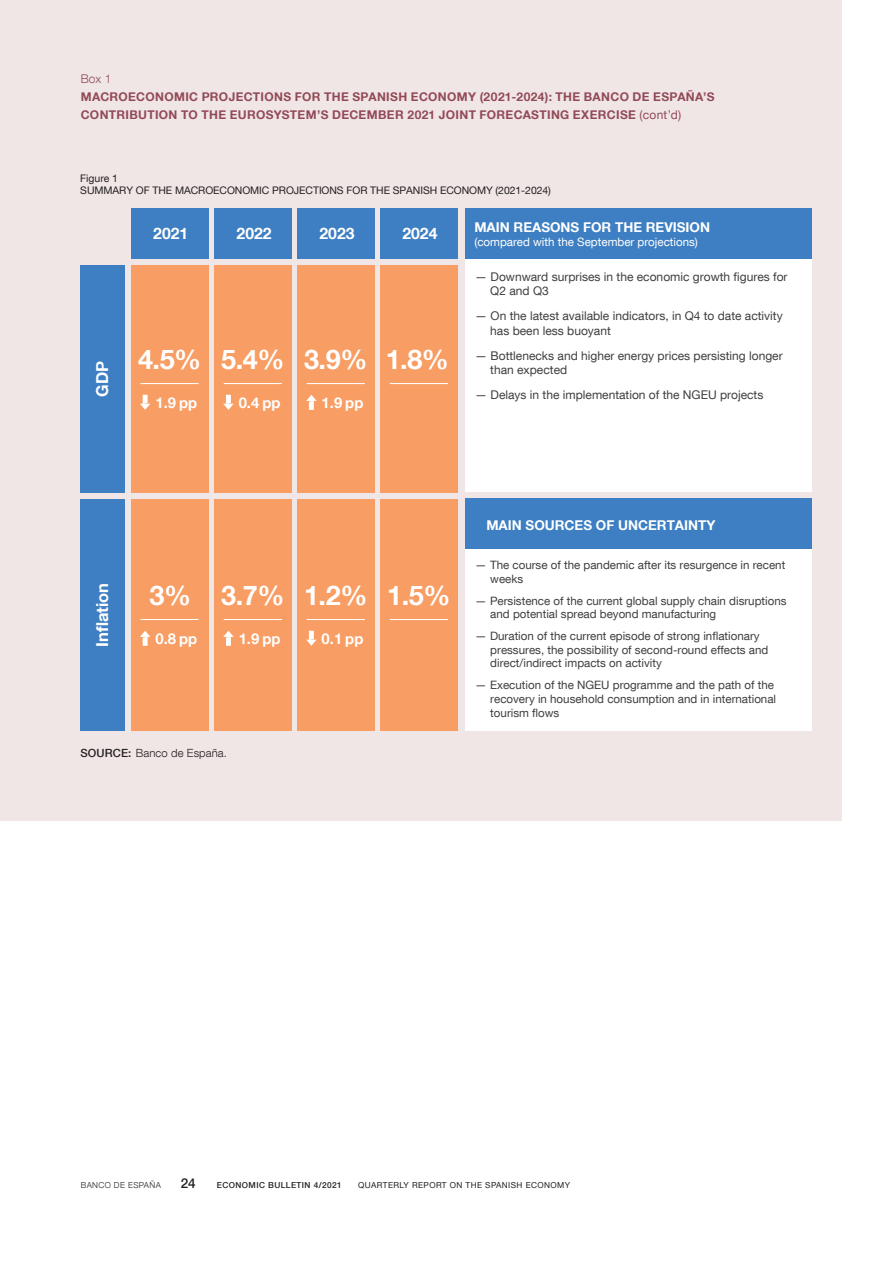
<style>
.page{position:relative;width:893px;height:1263px;background:#fff}
.page>*{position:absolute;margin:0;border:0;box-sizing:border-box;transform-origin:0 0}
.t1{font:700 27px "Bd E Neue Helvetica";color:#fff}
.t2{font:700 16.5px "Bd E Neue Helvetica";color:#fff}
.t3{font:700 15.75px "Bd E Neue Helvetica";color:#fff}
.t4{font:700 14.85px "Bd E Neue Helvetica";color:#fff}
.t5{font:700 13.5px "Bd E Neue Helvetica";color:#fff}
.t6{font:500 13.5px "Bd E Neue Helvetica";color:#231f20}
.t7{font:12px/14.4px "Bd E Neue Helvetica";color:#3e3e3f}
.t8{font:700 12px/18px "Bd E Neue Helvetica";letter-spacing:.03em;color:#924957}
.t9{font:300 12px "Bd E Neue Helvetica";color:#924957}
.t10{font:11.55px/13.8px "Bd E Neue Helvetica";color:#3e3e3f}
.t11{font:11.55px "Bd E Neue Helvetica";color:#fff}
.t12{font:300 11.25px "Bd E Neue Helvetica";letter-spacing:.01em;color:#231f20}
.t13{font:10.5px/12.6px "Bd E Neue Helvetica";letter-spacing:-.005em;color:#231f20}
.t14{font:8.25px "Bd E Neue Helvetica";letter-spacing:.05em;color:#231f20}
.t15{font:500 8.25px "Bd E Neue Helvetica";letter-spacing:.05em;color:#231f20}
.t16{font:300 8.25px "Bd E Neue Helvetica";letter-spacing:.05em;color:#231f20}
.s1{font-weight:400}
.s2{font-weight:500}
</style>
<div class="page">
<div style="left:0;top:0;width:842px;height:821px;background:#f0e6e6"></div>
<div style="left:465px;top:209px;width:347px;height:283px;background:#fff"></div>
<div style="left:465px;top:209px;width:347px;height:50px;background:#3d7fc2"></div>
<div style="left:131px;top:209px;width:77px;height:50px;background:#3d7fc2"></div>
<div style="left:131px;top:265px;width:77px;height:227px;background:#f89d63"></div>
<div style="left:80px;top:265px;width:45px;height:227px;background:#3d7fc2"></div>
<div style="left:80px;top:499px;width:45px;height:231px;background:#3d7fc2"></div>
<div style="left:214px;top:209px;width:78px;height:50px;background:#3d7fc2"></div>
<div style="left:297px;top:209px;width:78px;height:50px;background:#3d7fc2"></div>
<div style="left:380px;top:209px;width:78px;height:50px;background:#3d7fc2"></div>
<div style="left:465px;top:499px;width:347px;height:231px;background:#fff"></div>
<div style="left:465px;top:499px;width:347px;height:50px;background:#3d7fc2"></div>
<div style="left:214px;top:265px;width:78px;height:227px;background:#f89d63"></div>
<div style="left:297px;top:265px;width:78px;height:227px;background:#f89d63"></div>
<div style="left:380px;top:265px;width:78px;height:227px;background:#f89d63"></div>
<hr style="left:140px;top:383px;width:59px;height:1px;background:#fff">
<svg style="left:140px;top:395px;width:10px;height:15px"></svg>
<hr style="left:224px;top:383px;width:58px;height:1px;background:#fff">
<svg style="left:223px;top:395px;width:11px;height:15px"></svg>
<hr style="left:307px;top:383px;width:58px;height:1px;background:#fff">
<svg style="left:306px;top:395px;width:11px;height:15px"></svg>
<hr style="left:390px;top:383px;width:58px;height:1px;background:#fff">
<div style="left:131px;top:499px;width:77px;height:231px;background:#f89d63"></div>
<div style="left:214px;top:499px;width:78px;height:231px;background:#f89d63"></div>
<div style="left:297px;top:499px;width:78px;height:231px;background:#f89d63"></div>
<div style="left:380px;top:499px;width:78px;height:231px;background:#f89d63"></div>
<hr style="left:140px;top:619px;width:59px;height:1px;background:#fff">
<svg style="left:140px;top:631px;width:10px;height:15px"></svg>
<hr style="left:224px;top:619px;width:58px;height:1px;background:#fff">
<svg style="left:223px;top:631px;width:11px;height:15px"></svg>
<hr style="left:307px;top:619px;width:58px;height:1px;background:#fff">
<svg style="left:306px;top:631px;width:11px;height:15px"></svg>
<hr style="left:390px;top:619px;width:58px;height:1px;background:#fff">
<p class="t9" style="left:81px;top:72px;width:32px">Box 1</p>
<p class="t8" style="left:81px;top:88px;width:635px">MACROECONOMIC PROJECTIONS FOR THE SPANISH ECONOMY (2021-2024): THE BANCO DE ESPAÑA’S<br>CONTRIBUTION TO THE EUROSYSTEM’S DECEMBER 2021 JOINT FORECASTING EXERCISE <span class="s1">(cont’d)</span></p>
<p class="t13" style="left:80px;top:171px;width:472px">Figure 1<br>SUMMARY OF THE MACROECONOMIC PROJECTIONS FOR THE SPANISH ECONOMY (2021-2024)</p>
<p class="t5" style="left:474px;top:218px;width:237px">MAIN REASONS FOR THE REVISION</p>
<p class="t11" style="left:474px;top:235px;width:225px">(compared with the September projections)</p>
<p class="t7" style="left:490px;top:269px;width:299px;text-indent:-15px">— Downward surprises in the economic growth figures for<br>Q2 and Q3</p>
<p class="t7" style="left:490px;top:308px;width:294px;text-indent:-15px">— On the latest available indicators, in Q4 to date activity has been less buoyant</p>
<p class="t7" style="left:490px;top:348px;width:294px;text-indent:-15px">— Bottlenecks and higher energy prices persisting longer than expected</p>
<p class="t7" style="left:475px;top:387px;width:290px">— Delays in the implementation of the NGEU projects</p>
<p class="t3" style="left:153px;top:223px;width:37px">2021</p>
<p class="t3" style="left:237px;top:223px;width:37px">2022</p>
<p class="t3" style="left:319px;top:223px;width:37px">2023</p>
<p class="t3" style="left:402px;top:223px;width:37px">2024</p>
<p class="t1" style="left:138px;top:342px;width:65px">4.5%</p>
<p class="t4" style="left:155px;top:394px;width:43px">1.9 pp</p>
<p class="t1" style="left:221px;top:342px;width:65px">5.4%</p>
<p class="t4" style="left:239px;top:394px;width:43px">0.4 pp</p>
<p class="t1" style="left:304px;top:342px;width:65px">3.9%</p>
<p class="t4" style="left:322px;top:394px;width:43px">1.9 pp</p>
<p class="t1" style="left:386px;top:342px;width:65px">1.8%</p>
<p class="t2" style="left:92px;top:397px;width:37px;rotate:-90deg">GDP</p>
<p class="t2" style="left:92px;top:647px;width:66px;rotate:-90deg">Inflation</p>
<p class="t1" style="left:149px;top:578px;width:43px">3%</p>
<p class="t4" style="left:155px;top:630px;width:43px">0.8 pp</p>
<p class="t1" style="left:221px;top:578px;width:65px">3.7%</p>
<p class="t4" style="left:239px;top:630px;width:43px">1.9 pp</p>
<p class="t1" style="left:304px;top:578px;width:65px">1.2%</p>
<p class="t4" style="left:322px;top:630px;width:43px">0.1 pp</p>
<p class="t1" style="left:387px;top:578px;width:65px">1.5%</p>
<p class="t12" style="left:80px;top:746px;width:148px"><span class="s2">SOURCE:</span> Banco de España.</p>
<p class="t5" style="left:486px;top:516px;width:231px">MAIN SOURCES OF UNCERTAINTY</p>
<p class="t10" style="left:490px;top:558px;width:296px;text-indent:-15px">— The course of the pandemic after its resurgence in recent weeks</p>
<p class="t10" style="left:490px;top:593px;width:298px;text-indent:-15px">— Persistence of the current global supply chain disruptions and potential spread beyond manufacturing</p>
<p class="t10" style="left:490px;top:628px;width:280px;text-indent:-15px">— Duration of the current episode of strong inflationary pressures, the possibility of second-round effects and direct/indirect impacts on activity</p>
<p class="t10" style="left:490px;top:677px;width:287px;text-indent:-15px">— Execution of the NGEU programme and the path of the recovery in household consumption and in international tourism flows</p>
<p class="t16" style="left:81px;top:1180px;width:82px">BANCO DE ESPAÑA</p>
<p class="t6" style="left:181px;top:1175px;width:16px">24</p>
<p class="t15" style="left:217px;top:1180px;width:126px">ECONOMIC BULLETIN 4/2021</p>
<p class="t14" style="left:358px;top:1180px;width:214px">QUARTERLY REPORT ON THE SPANISH ECONOMY</p>
</div>
